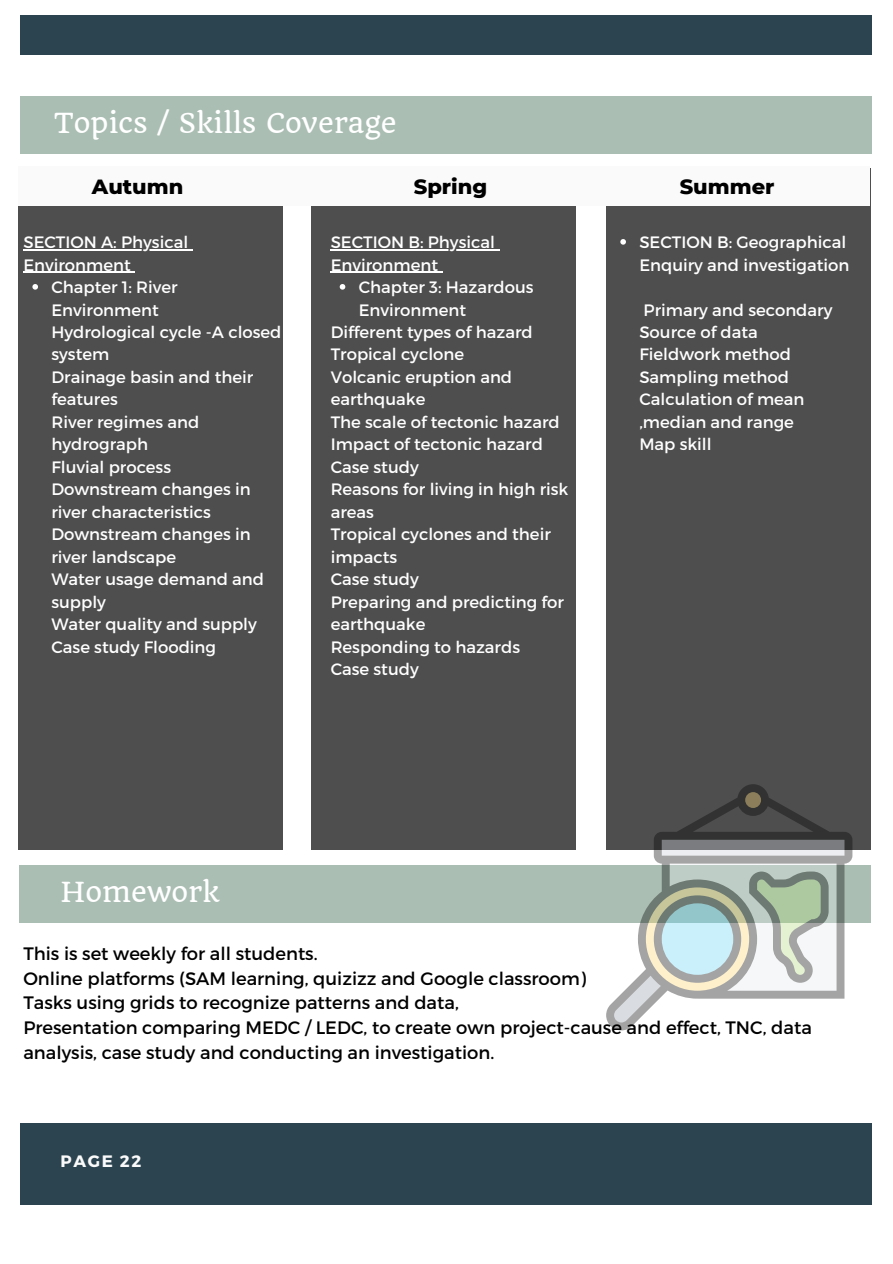
<style>
.page{position:relative;width:893px;height:1264px;background:#fff}
.page>*{position:absolute;margin:0;border:0;box-sizing:border-box;transform-origin:0 0}
.t1{font:27px "Quando";color:#fff}
.t2{font:800 21px "Montserrat";color:#000}
.t3{font:18px "Montserrat";color:#000}
.t4{font:16.5px/22.5px "Montserrat";color:#fff}
.t5{font:700 16.5px "Montserrat";letter-spacing:.1em;color:#fafafa}
</style>
<div class="page">
<div style="left:20px;top:16px;width:851px;height:39px;background:#2c4450"></div>
<div style="left:20px;top:1123px;width:851px;height:81px;background:#2c4450"></div>
<div style="left:20px;top:96px;width:851px;height:57px;background:#aabeb3"></div>
<div style="left:19px;top:168px;width:264px;height:681px;background:#4e4e4e"></div>
<div style="left:312px;top:168px;width:264px;height:681px;background:#4e4e4e"></div>
<div style="left:606px;top:168px;width:264px;height:681px;background:#4e4e4e"></div>
<div style="left:18px;top:167px;width:852px;height:39px;background:#fafafa"></div>
<div style="left:19px;top:865px;width:851px;height:57px;background:#aabeb3"></div>
<svg style="left:32px;top:284px;width:6px;height:6px"></svg>
<hr style="left:23px;top:249px;width:169px;height:1px;background:#fff">
<hr style="left:23px;top:272px;width:108px;height:1px;background:#fff">
<svg style="left:339px;top:284px;width:6px;height:6px"></svg>
<hr style="left:341px;top:249px;width:158px;height:1px;background:#fff">
<hr style="left:331px;top:272px;width:107px;height:1px;background:#fff">
<svg style="left:606px;top:784px;width:246px;height:246px"></svg>
<svg style="left:610px;top:859px;width:230px;height:167px"></svg>
<svg style="left:620px;top:239px;width:6px;height:6px"></svg>
<p class="t1" style="left:54px;top:106px;width:344px">Topics / Skills Coverage</p>
<p class="t2" style="left:92px;top:174px;width:93px">Autumn</p>
<p class="t2" style="left:414px;top:174px;width:75px">Spring</p>
<p class="t2" style="left:679px;top:174px;width:96px">Summer</p>
<p class="t4" style="left:23px;top:230px;width:166px">SECTION A: Physical<br>Environment</p>
<p class="t4" style="left:51px;top:275px;width:128px">Chapter 1: River<br>Environment</p>
<p class="t4" style="left:51px;top:320px;width:231px">Hydrological cycle -A closed system</p>
<p class="t4" style="left:51px;top:365px;width:203px">Drainage basin and their features</p>
<p class="t4" style="left:51px;top:410px;width:149px">River regimes and hydrograph</p>
<p class="t4" style="left:51px;top:455px;width:121px">Fluvial process</p>
<p class="t4" style="left:51px;top:477px;width:201px">Downstream changes in river characteristics</p>
<p class="t4" style="left:51px;top:522px;width:201px">Downstream changes in river landscape</p>
<p class="t4" style="left:51px;top:567px;width:214px">Water usage demand and supply</p>
<p class="t4" style="left:51px;top:612px;width:207px">Water quality and supply</p>
<p class="t4" style="left:51px;top:635px;width:166px">Case study Flooding</p>
<p class="t4" style="left:331px;top:230px;width:166px">SECTION B: Physical<br>Environment</p>
<p class="t4" style="left:639px;top:230px;width:211px">SECTION B: Geographical<br>Enquiry and investigation</p>
<p class="t4" style="left:639px;top:297px;width:194px">Primary and secondary<br>Source of data</p>
<p class="t4" style="left:639px;top:342px;width:153px">Fieldwork method</p>
<p class="t4" style="left:639px;top:365px;width:151px">Sampling method</p>
<p class="t4" style="left:639px;top:387px;width:167px">Calculation of mean ,median and range</p>
<p class="t4" style="left:639px;top:432px;width:74px">Map skill</p>
<p class="t4" style="left:359px;top:275px;width:176px">Chapter 3: Hazardous<br>Environment</p>
<p class="t4" style="left:331px;top:320px;width:203px">Different types of hazard</p>
<p class="t4" style="left:331px;top:342px;width:135px">Tropical cyclone</p>
<p class="t4" style="left:331px;top:365px;width:183px">Volcanic eruption and earthquake</p>
<p class="t4" style="left:331px;top:410px;width:230px">The scale of tectonic hazard</p>
<p class="t4" style="left:331px;top:432px;width:214px">Impact of tectonic hazard</p>
<p class="t4" style="left:331px;top:455px;width:90px">Case study</p>
<p class="t4" style="left:331px;top:477px;width:239px">Reasons for living in high risk areas</p>
<p class="t4" style="left:331px;top:522px;width:221px">Tropical cyclones and their impacts</p>
<p class="t4" style="left:331px;top:567px;width:90px">Case study</p>
<p class="t4" style="left:331px;top:590px;width:235px">Preparing and predicting for earthquake</p>
<p class="t4" style="left:331px;top:635px;width:191px">Responding to hazards</p>
<p class="t4" style="left:331px;top:657px;width:90px">Case study</p>
<p class="t1" style="left:61px;top:875px;width:160px">Homework</p>
<p class="t3" style="left:23px;top:941px;width:296px">This is set weekly for all students.</p>
<p class="t3" style="left:23px;top:966px;width:564px">Online platforms (SAM learning, quizizz and Google classroom)</p>
<p class="t3" style="left:23px;top:991px;width:437px">Tasks using grids to recognize patterns and data,</p>
<p class="t3" style="left:23px;top:1016px;width:790px">Presentation comparing MEDC / LEDC, to create own project-cause and effect, TNC, data</p>
<p class="t3" style="left:23px;top:1040px;width:472px">analysis, case study and conducting an investigation.</p>
<p class="t5" style="left:60px;top:1150px;width:82px">PAGE 22</p>
</div>
